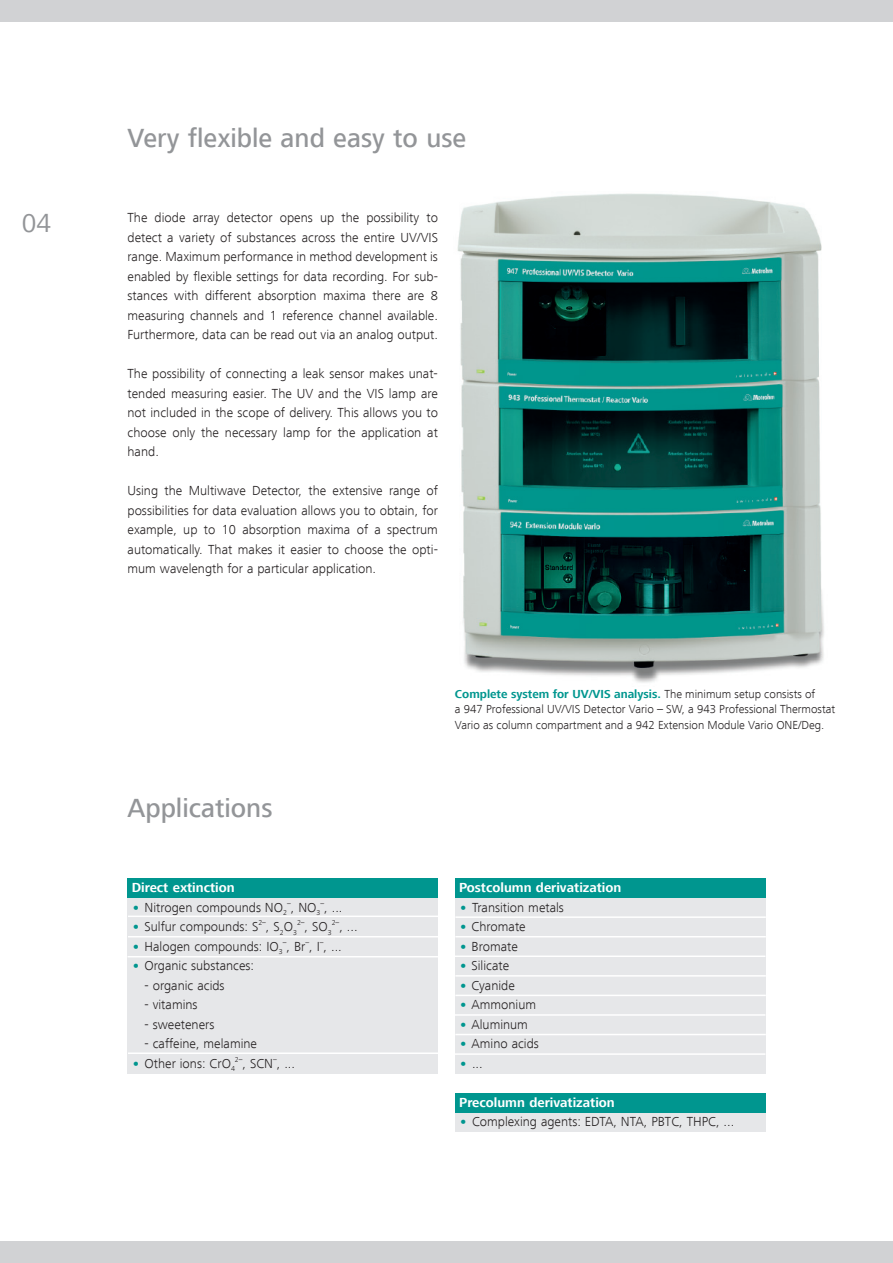
<style>
.page{position:relative;width:893px;height:1263px;background:#fff}
.page>*{position:absolute;margin:0;border:0;box-sizing:border-box;transform-origin:0 0}
.t1{font:500 27px "Frutiger Next LT";color:#939598}
.t2{font:27px "Frutiger Next LT";color:#939598}
.t3{font:300 13.5px/19.5px "Frutiger Next LT";color:#231f20;text-align:justify}
.t4{font:700 13.5px "Frutiger Next LT";color:#fff}
.t5{font:300 12px/15.8px "Frutiger Next LT";color:#231f20}
.t6{font:300 7.35px "Frutiger Next LT";color:#231f20}
.s1{font-weight:800;color:#00968f}
.s2{font-weight:700;color:#00968f}
</style>
<div class="page">
<div style="left:0;top:1242px;width:893px;height:21px;background:#d1d2d4"></div>
<div style="left:0;top:0;width:893px;height:21px;background:#d1d2d4"></div>
<img style="left:457px;top:193px;width:367px;height:490px">
<div style="left:455px;top:1112px;width:310px;height:20px;background:#e6e7e9"></div>
<div style="left:455px;top:1093px;width:310px;height:20px;background:#00968f"></div>
<div style="left:455px;top:898px;width:310px;height:175px;background:#e6e7e9"></div>
<div style="left:455px;top:878px;width:310px;height:20px;background:#00968f"></div>
<div style="left:128px;top:898px;width:310px;height:175px;background:#e6e7e9"></div>
<div style="left:128px;top:878px;width:310px;height:20px;background:#00968f"></div>
<hr style="left:128px;top:915px;width:310px;height:2px;background:#fff">
<hr style="left:128px;top:936px;width:310px;height:1px;background:#fff">
<hr style="left:128px;top:956px;width:310px;height:1px;background:#fff">
<hr style="left:128px;top:1052px;width:310px;height:2px;background:#fff">
<hr style="left:455px;top:916px;width:311px;height:2px;background:#fff">
<hr style="left:455px;top:936px;width:311px;height:1px;background:#fff">
<hr style="left:455px;top:955px;width:310px;height:2px;background:#fff">
<hr style="left:455px;top:975px;width:311px;height:1px;background:#fff">
<hr style="left:455px;top:995px;width:311px;height:1px;background:#fff">
<hr style="left:455px;top:1014px;width:310px;height:2px;background:#fff">
<hr style="left:455px;top:1034px;width:311px;height:1px;background:#fff">
<hr style="left:455px;top:1053px;width:310px;height:2px;background:#fff">
<h1 class="t2" style="left:22px;top:208px;width:31px">04</h1>
<h1 class="t1" style="left:128px;top:123px;width:340px">Very flexible and easy to use</h1>
<p class="t3" style="left:128px;top:208px;width:312px">The diode array detector opens up the possibility to detect a variety of substances across the entire UV/VIS range. Maximum performance in method development is enabled by flexible settings for data recording. For sub&shy;stances with different absorption maxima there are 8 measuring channels and 1 reference channel available.<br>Furthermore, data can be read out via an analog output.</p>
<p class="t3" style="left:128px;top:364px;width:312px">The possibility of connecting a leak sensor makes unat&shy;tended measuring easier. The UV and the VIS lamp are not included in the scope of delivery. This allows you to choose only the necessary lamp for the application at hand.</p>
<p class="t3" style="left:128px;top:481px;width:312px">Using the Multiwave Detector, the extensive range of possibilities for data evaluation allows you to obtain, for example, up to 10 absorption maxima of a spectrum automatically. That makes it easier to choose the opti&shy;mum wavelength for a particular application.</p>
<h1 class="t1" style="left:128px;top:793px;width:146px">Applications</h1>
<p class="t4" style="left:132px;top:880px;width:104px">Direct extinction</p>
<p class="t3" style="left:132px;top:897px;width:212px"><span class="s1">•</span> Nitrogen compounds NO<sub>2</sub> , NO<sub>3</sub> , ...</p>
<p class="t6" style="left:287px;top:899px;width:5px">–</p>
<p class="t6" style="left:321px;top:899px;width:5px">–</p>
<p class="t3" style="left:132px;top:917px;width:167px"><span class="s1">•</span> Sulfur compounds: S<sup>2–</sup>, S<sub>2</sub>O<sub>3</sub></p>
<p class="t6" style="left:297px;top:918px;width:9px">2–</p>
<p class="t3" style="left:305px;top:917px;width:29px">, SO<sub>3</sub></p>
<p class="t6" style="left:332px;top:918px;width:9px">2–</p>
<p class="t3" style="left:339px;top:917px;width:20px">, ...</p>
<p class="t3" style="left:132px;top:936px;width:212px"><span class="s1">•</span> Halogen compounds: IO<sub>3</sub> , Br , I , ...</p>
<p class="t6" style="left:283px;top:938px;width:5px">–</p>
<p class="t6" style="left:305px;top:938px;width:5px">–</p>
<p class="t6" style="left:320px;top:938px;width:5px">–</p>
<p class="t3" style="left:132px;top:956px;width:124px"><span class="s1">•</span> Organic substances:</p>
<p class="t3" style="left:145px;top:975px;width:82px">- organic acids</p>
<p class="t3" style="left:145px;top:995px;width:55px">- vitamins</p>
<p class="t3" style="left:145px;top:1014px;width:71px">- sweeteners</p>
<p class="t3" style="left:145px;top:1034px;width:114px">- caffeine, melamine</p>
<p class="t3" style="left:132px;top:1053px;width:105px"><span class="s1">•</span> Other ions: CrO<sub>4</sub></p>
<p class="t6" style="left:235px;top:1055px;width:9px">2–</p>
<p class="t3" style="left:243px;top:1053px;width:54px">, SCN , ...</p>
<p class="t6" style="left:273px;top:1055px;width:5px">–</p>
<p class="t5" style="left:455px;top:686px;width:382px"><span class="s2">Complete system for UV/VIS analysis.</span> The minimum setup consists of<br>a 947 Professional UV/VIS Detector Vario – SW, a 943 Professional Thermostat<br>Vario as column compartment and a 942 Extension Module Vario ONE/Deg.</p>
<p class="t4" style="left:459px;top:880px;width:164px">Postcolumn derivatization</p>
<p class="t3" style="left:459px;top:897px;width:106px"><span class="s1">•</span> Transition metals</p>
<p class="t3" style="left:459px;top:917px;width:68px"><span class="s1">•</span> Chromate</p>
<p class="t3" style="left:459px;top:936px;width:60px"><span class="s1">•</span> Bromate</p>
<p class="t3" style="left:459px;top:956px;width:51px"><span class="s1">•</span> Silicate</p>
<p class="t3" style="left:459px;top:975px;width:57px"><span class="s1">•</span> Cyanide</p>
<p class="t3" style="left:459px;top:995px;width:78px"><span class="s1">•</span> Ammonium</p>
<p class="t3" style="left:459px;top:1014px;width:70px"><span class="s1">•</span> Aluminum</p>
<p class="t3" style="left:459px;top:1034px;width:81px"><span class="s1">•</span> Amino acids</p>
<p class="t3" style="left:459px;top:1053px;width:25px"><span class="s1">•</span> ...</p>
<p class="t4" style="left:459px;top:1094px;width:157px">Precolumn derivatization</p>
<p class="t3" style="left:459px;top:1112px;width:277px"><span class="s1">•</span> Complexing agents: EDTA, NTA, PBTC, THPC, ...</p>
</div>
